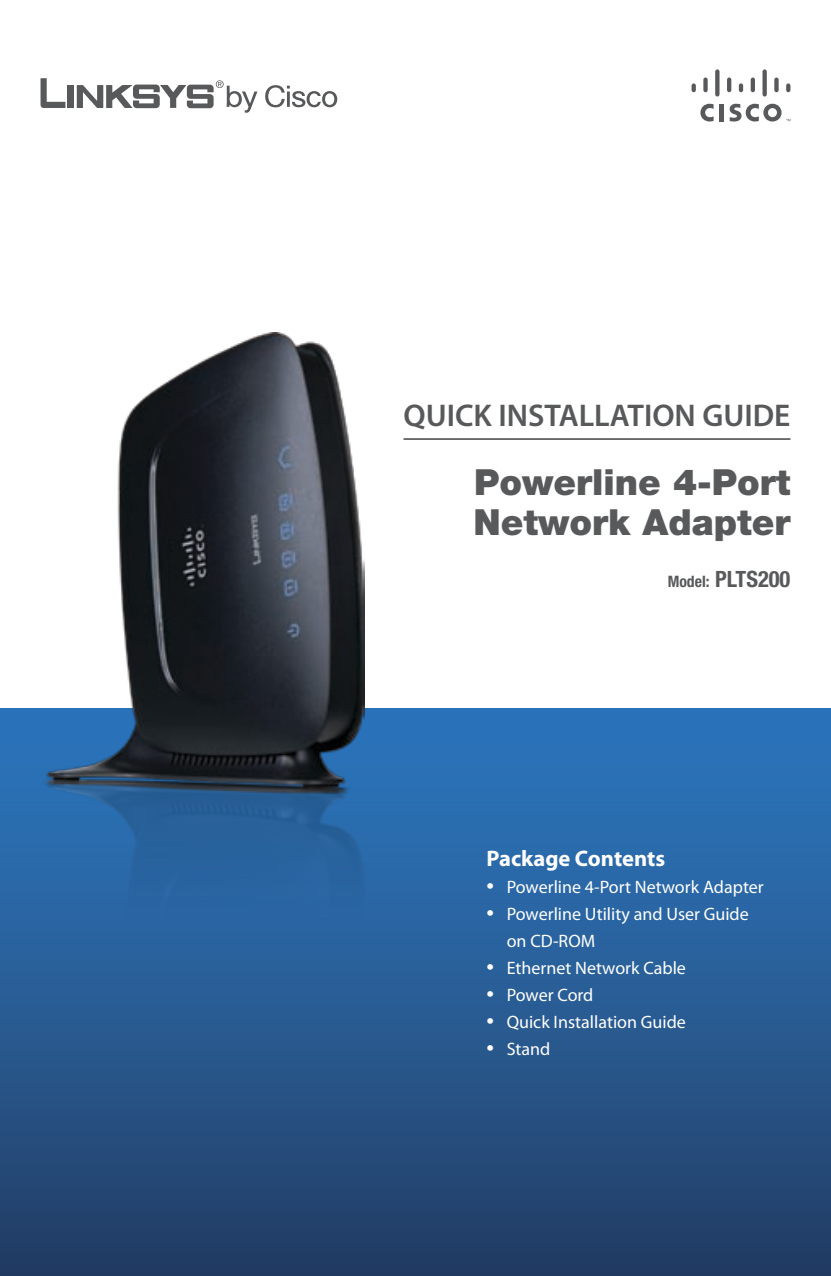
<style>
.page{position:relative;width:831px;height:1276px;background:#fff}
.page>*{position:absolute;margin:0;border:0;box-sizing:border-box;transform-origin:0 0}
.t1{font:900 36px/40.5px "Helvetica Neue";color:#58595b}
.t2{font:600 31.5px "Myriad Pro";color:#58595b}
.t3{font:700 22.5px "Myriad Pro";color:#fff}
.t4{font:700 condensed 22.5px "Helvetica Neue";color:#58595b}
.t5{font:18px/27px "Myriad Pro";color:#fff}
.s1{font-size:15.75px}
.s2{font-size:27px}
</style>
<div class="page">
<div style="left:0;top:709px;width:830px;height:567px;background:linear-gradient(to bottom,#2c79c2,#233e66)"></div>
<svg style="left:265px;top:85px;width:72px;height:22px"></svg>
<div style="left:68px;top:85px;width:6px;height:23px;background:#58595b"></div>
<svg style="left:40px;top:78px;width:25px;height:30px"></svg>
<svg style="left:77px;top:80px;width:180px;height:33px"></svg>
<hr style="left:719px;top:104px;width:4px;height:17px;background:#58595b">
<svg style="left:700px;top:104px;width:13px;height:17px"></svg>
<svg style="left:691px;top:83px;width:4px;height:9px"></svg>
<svg style="left:703px;top:78px;width:4px;height:14px"></svg>
<svg style="left:715px;top:69px;width:4px;height:28px"></svg>
<div style="left:726px;top:78px;width:5px;height:14px;background:#58595b;border-radius:2px"></div>
<svg style="left:738px;top:83px;width:4px;height:9px"></svg>
<svg style="left:750px;top:78px;width:4px;height:14px"></svg>
<svg style="left:762px;top:69px;width:4px;height:28px"></svg>
<svg style="left:774px;top:78px;width:4px;height:14px"></svg>
<svg style="left:785px;top:83px;width:5px;height:9px"></svg>
<svg style="left:729px;top:104px;width:61px;height:18px"></svg>
<hr style="left:403px;top:438px;width:387px;height:2px;background:#58595b">
<img style="left:40px;top:333px;width:324px;height:659px">
<h2 class="t2" style="left:403px;top:395px;width:388px">QUICK INSTALLATION GUIDE</h2>
<h1 class="t1" style="left:473px;top:462px;width:318px">Powerline 4-Port<br>Network Adapter</h1>
<p class="t4" style="left:667px;top:565px;width:124px"><span class="s1">Model:</span> PLTS200</p>
<p class="t3" style="left:486px;top:843px;width:180px">Package Contents</p>
<p class="t5" style="left:486px;top:873px;width:279px"><span class="s2">•</span> Powerline 4-Port Network Adapter</p>
<p class="t5" style="left:506px;top:900px;width:243px;text-indent:-20px"><span class="s2">•</span> Powerline Utility and User Guide on CD-ROM</p>
<p class="t5" style="left:486px;top:954px;width:201px"><span class="s2">•</span> Ethernet Network Cable</p>
<p class="t5" style="left:486px;top:981px;width:108px"><span class="s2">•</span> Power Cord</p>
<p class="t5" style="left:486px;top:1008px;width:201px"><span class="s2">•</span> Quick Installation Guide</p>
<p class="t5" style="left:486px;top:1035px;width:65px"><span class="s2">•</span> Stand</p>
</div>
